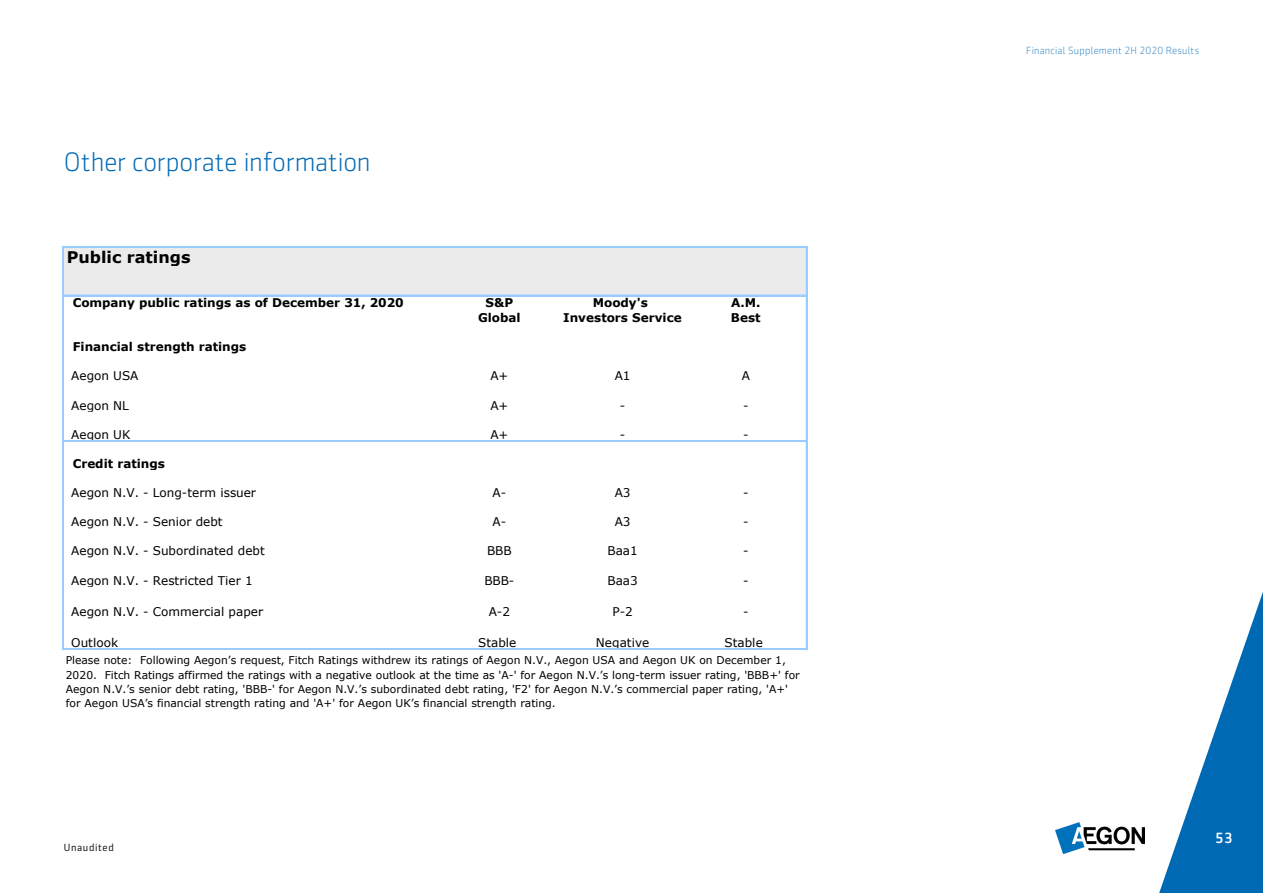
<style>
.page{position:relative;width:1263px;height:893px;background:#fff}
.page>*{position:absolute;margin:0;border:0;box-sizing:border-box;transform-origin:0 0}
.KOP_1_Blauw_regular{font:300 27px "Sentico Sans DT";letter-spacing:-.005em;color:#0069b4}
.t1{font:700 16.05px "Verdana";color:#000}
.t2{font:500 15px "Sentico Sans DT";color:#fff}
.t3{font:12px "Verdana";color:#000}
.t4{font:700 12px "Verdana";color:#000}
.t5{font:10.8px/14.1px "Verdana";color:#000}
.t6{font:300 10.5px "Sentico Sans DT";letter-spacing:.02em;color:#3387c3}
.t7{font:10.5px "Sentico Sans DT";letter-spacing:.06em;color:#1d1d1d}
</style>
<div class="page">
<svg style="left:1159px;top:592px;width:104px;height:301px"></svg>
<img style="left:1056px;top:822px;width:88px;height:32px">
<div style="left:63px;top:247px;width:744px;height:49px;background:#ebebeb"></div>
<hr style="left:62px;top:246px;width:1px;height:404px;background:#9cf">
<hr style="left:63px;top:246px;width:1px;height:404px;background:#9cf">
<hr style="left:806px;top:248px;width:1px;height:402px;background:#9cf">
<hr style="left:64px;top:246px;width:743px;height:2px;background:#9cf">
<hr style="left:64px;top:295px;width:743px;height:1px;background:#9cf">
<hr style="left:64px;top:441px;width:743px;height:1px;background:#9cf">
<hr style="left:64px;top:649px;width:743px;height:1px;background:#9cf">
<p class="KOP_1_Blauw_regular" style="left:64px;top:147px;width:308px">Other corporate information</p>
<p class="t1" style="left:67px;top:245px;width:125px">Public ratings</p>
<p class="t4" style="left:73px;top:295px;width:333px">Company public ratings as of December 31, 2020</p>
<p class="t4" style="left:485px;top:295px;width:29px">S&amp;P</p>
<p class="t4" style="left:593px;top:295px;width:57px">Moody's</p>
<p class="t4" style="left:731px;top:295px;width:31px">A.M.</p>
<p class="t4" style="left:478px;top:309px;width:44px">Global</p>
<p class="t4" style="left:563px;top:309px;width:120px">Investors Service</p>
<p class="t4" style="left:731px;top:309px;width:31px">Best</p>
<p class="t4" style="left:73px;top:338px;width:175px">Financial strength ratings</p>
<p class="t3" style="left:71px;top:368px;width:69px">Aegon USA</p>
<p class="t3" style="left:490px;top:368px;width:19px">A+</p>
<p class="t3" style="left:615px;top:368px;width:17px">A1</p>
<p class="t3" style="left:742px;top:368px;width:10px">A</p>
<p class="t3" style="left:71px;top:397px;width:59px">Aegon NL</p>
<p class="t3" style="left:490px;top:397px;width:19px">A+</p>
<p class="t3" style="left:620px;top:397px;width:7px">-</p>
<p class="t3" style="left:743px;top:397px;width:7px">-</p>
<p class="t3" style="left:71px;top:426px;width:61px">Aegon UK</p>
<p class="t3" style="left:490px;top:426px;width:19px">A+</p>
<p class="t3" style="left:620px;top:426px;width:7px">-</p>
<p class="t3" style="left:743px;top:426px;width:7px">-</p>
<p class="t4" style="left:73px;top:455px;width:94px">Credit ratings</p>
<p class="t3" style="left:71px;top:484px;width:186px">Aegon N.V. - Long-term issuer</p>
<p class="t3" style="left:493px;top:484px;width:15px">A-</p>
<p class="t3" style="left:615px;top:484px;width:17px">A3</p>
<p class="t3" style="left:743px;top:484px;width:7px">-</p>
<p class="t3" style="left:71px;top:514px;width:153px">Aegon N.V. - Senior debt</p>
<p class="t3" style="left:493px;top:514px;width:15px">A-</p>
<p class="t3" style="left:615px;top:514px;width:17px">A3</p>
<p class="t3" style="left:743px;top:514px;width:7px">-</p>
<p class="t3" style="left:71px;top:543px;width:195px">Aegon N.V. - Subordinated debt</p>
<p class="t3" style="left:487px;top:543px;width:26px">BBB</p>
<p class="t3" style="left:607px;top:543px;width:32px">Baa1</p>
<p class="t3" style="left:743px;top:543px;width:7px">-</p>
<p class="t3" style="left:71px;top:572px;width:183px">Aegon N.V. - Restricted Tier 1</p>
<p class="t3" style="left:484px;top:572px;width:31px">BBB-</p>
<p class="t3" style="left:607px;top:572px;width:32px">Baa3</p>
<p class="t3" style="left:743px;top:572px;width:7px">-</p>
<p class="t3" style="left:71px;top:603px;width:193px">Aegon N.V. - Commercial paper</p>
<p class="t3" style="left:489px;top:603px;width:23px">A-2</p>
<p class="t3" style="left:612px;top:603px;width:22px">P-2</p>
<p class="t3" style="left:743px;top:603px;width:7px">-</p>
<p class="t3" style="left:71px;top:634px;width:48px">Outlook</p>
<p class="t3" style="left:478px;top:634px;width:40px">Stable</p>
<p class="t3" style="left:596px;top:634px;width:55px">Negative</p>
<p class="t3" style="left:725px;top:634px;width:40px">Stable</p>
<p class="t5" style="left:66px;top:653px;width:736px">Please note: Following Aegon’s request, Fitch Ratings withdrew its ratings of Aegon N.V., Aegon USA and Aegon UK on December 1, 2020. Fitch Ratings affirmed the ratings with a negative outlook at the time as 'A-' for Aegon N.V.’s long-term issuer rating, 'BBB+' for Aegon N.V.’s senior debt rating, 'BBB-' for Aegon N.V.’s subordinated debt rating, 'F2' for Aegon N.V.’s commercial paper rating, 'A+' for Aegon USA’s financial strength rating and 'A+' for Aegon UK’s financial strength rating.</p>
<p class="t7" style="left:64px;top:842px;width:52px">Unaudited</p>
<p class="t6" style="left:1026px;top:45px;width:174px">Financial Supplement 2H 2020 Results</p>
<h3 class="t2" style="left:1215px;top:829px;width:19px">53</h3>
</div>
